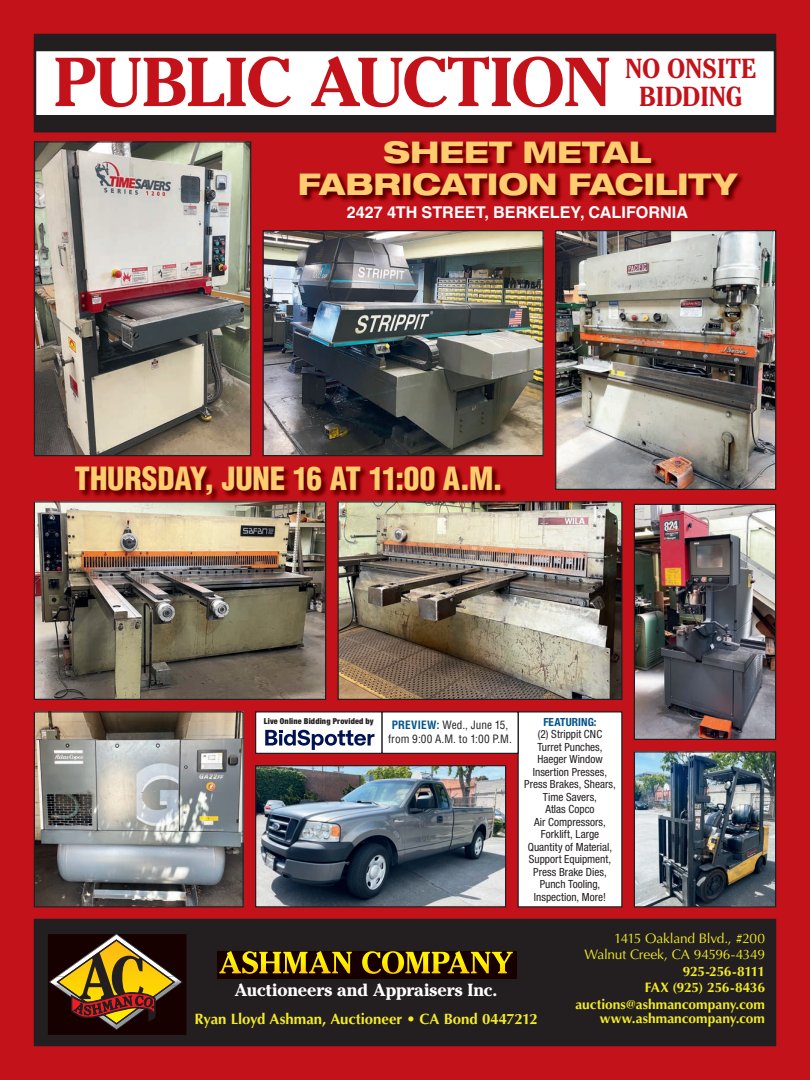
<style>
.page{position:relative;width:810px;height:1080px;background:#c4121a}
.page>*{position:absolute;margin:0;border:0;box-sizing:border-box;transform-origin:0 0}
.t1{font:700 68.75px "Cheltenham";letter-spacing:-.02em;color:#c4121a}
.t2{font:900 condensed 31.25px "Helvetica";letter-spacing:-.005em;color:#fecd70}
.t3{font:800 expanded 30px/32.5px "Helvetica Neue LT Std";letter-spacing:-.01em;color:#fecd70;text-align:center}
.t4{font:700 condensed 27.5px/27.5px "Cheltenham";letter-spacing:-.005em;color:#c4121a;text-align:center}
.t5{font:700 17.5px "Cheltenham";letter-spacing:-.005em;color:#fff}
.t6{font:700 16.25px "Helvetica";color:#fff}
.t7{font:700 15px "Optima";letter-spacing:-.005em;color:#f3ec24}
.t8{font:700 13.75px/13.8px "Optima";color:#f3ec24;text-align:right}
.t9{font:13.75px/16.2px "Optima";letter-spacing:-.02em;color:#f3ec24;text-align:right}
.t10{font:700 13.75px/16.2px "Optima";letter-spacing:-.02em;color:#f3ec24;text-align:right}
.t11{font:condensed 11.25px/12.5px "Helvetica Neue LT Std";color:#231f20;text-align:center}
.t12{font:condensed 11.25px/13.8px "Helvetica";letter-spacing:.005em;color:#231f20;text-align:center}
.t13{font:700 condensed 11.25px "Helvetica Neue LT Std";letter-spacing:.005em;color:#045389}
.t14{font:900 condensed 8.12px "Helvetica Neue LT Std";letter-spacing:.02em;color:#231f20}
.s1{font-weight:700;color:#045389}
</style>
<div class="page">
<div style="left:35px;top:920px;width:740px;height:125px;background:#231f20"></div>
<div style="left:34px;top:919px;width:742px;height:127px;border:2px solid #231f20"></div>
<img style="left:49px;top:976px;width:133px;height:10px">
<img style="left:55px;top:986px;width:122px;height:44px">
<svg style="left:56px;top:934px;width:120px;height:91px"></svg>
<svg style="left:219px;top:951px;width:294px;height:23px;background:#725b00"></svg>
<img style="left:301px;top:141px;width:442px;height:61px">
<img style="left:76px;top:467px;width:431px;height:36px">
<div style="left:35px;top:35px;width:740px;height:96px;background:#231f20"></div>
<div style="left:34px;top:34px;width:742px;height:98px;border:2px solid #231f20"></div>
<div style="left:35px;top:50px;width:740px;height:66px;background:#fff"></div>
<div style="left:34px;top:49px;width:742px;height:69px;border:2px solid #231f20"></div>
<img style="left:36px;top:143px;width:213px;height:311px">
<div style="left:34px;top:141px;width:217px;height:315px;border:1px solid #231f20"></div>
<img style="left:636px;top:753px;width:138px;height:153px">
<div style="left:634px;top:751px;width:142px;height:157px;border:1px solid #231f20"></div>
<img style="left:36px;top:503px;width:288px;height:195px">
<div style="left:34px;top:501px;width:292px;height:199px;border:1px solid #231f20"></div>
<img style="left:265px;top:232px;width:277px;height:222px">
<div style="left:263px;top:230px;width:281px;height:226px;border:1px solid #231f20"></div>
<img style="left:340px;top:503px;width:280px;height:195px">
<div style="left:338px;top:501px;width:284px;height:199px;border:1px solid #231f20"></div>
<img style="left:636px;top:506px;width:138px;height:232px">
<div style="left:634px;top:504px;width:142px;height:236px;border:1px solid #231f20"></div>
<img style="left:557px;top:232px;width:217px;height:256px">
<div style="left:555px;top:230px;width:221px;height:260px;border:1px solid #231f20"></div>
<img style="left:257px;top:767px;width:247px;height:139px">
<div style="left:255px;top:765px;width:251px;height:143px;border:1px solid #231f20"></div>
<img style="left:36px;top:713px;width:206px;height:193px">
<div style="left:34px;top:711px;width:210px;height:197px;border:1px solid #231f20"></div>
<div style="left:518px;top:712px;width:104px;height:195px;background:#fff"></div>
<div style="left:518px;top:711px;width:104px;height:197px;border:1px solid #231f20"></div>
<div style="left:382px;top:712px;width:136px;height:41px;background:#fff"></div>
<div style="left:381px;top:711px;width:138px;height:43px;border:1px solid #231f20"></div>
<div style="left:256px;top:712px;width:126px;height:41px;background:#fff"></div>
<svg style="left:265px;top:730px;width:110px;height:20px"></svg>
<div style="left:255px;top:711px;width:127px;height:43px;border:1px solid #231f20"></div>
<h1 class="t1" style="left:53px;top:42px;width:559px">PUBLIC AUCTION</h1>
<h3 class="t4" style="left:625px;top:55px;width:133px">NO ONSITE<br>BIDDING</h3>
<h3 class="t3" style="left:298px;top:136px;width:441px">SHEET METAL<br>FABRICATION FACILITY</h3>
<h3 class="t6" style="left:347px;top:206px;width:343px">2427 4TH STREET, BERKELEY, CALIFORNIA</h3>
<h2 class="t2" style="left:75px;top:466px;width:430px">THURSDAY, JUNE 16 AT 11:00 A.M.</h2>
<p class="t14" style="left:264px;top:718px;width:111px">Live Online Bidding Provided by</p>
<p class="t12" style="left:388px;top:719px;width:125px"><span class="s1">PREVIEW:</span> Wed., June 15, from 9:00 A.M. to 1:00 P.M.</p>
<p class="t13" style="left:543px;top:717px;width:55px">FEATURING:</p>
<p class="t11" style="left:524px;top:729px;width:93px">(2) Strippit CNC<br>Turret Punches,<br>Haeger Window<br>Insertion Presses,<br>Press Brakes, Shears,<br>Time Savers,<br>Atlas Copco<br>Air Compressors,<br>Forklift, Large<br>Quantity of Material,<br>Support Equipment,<br>Press Brake Dies,<br>Punch Tooling,<br>Inspection, More!</p>
<h3 class="t5" style="left:235px;top:980px;width:264px">Auctioneers and Appraisers Inc.</h3>
<h3 class="t7" style="left:194px;top:1010px;width:345px">Ryan Lloyd Ashman, Auctioneer • CA Bond 0447212</h3>
<p class="t9" style="left:584px;top:930px;width:182px">1415 Oakland Blvd., #200<br>Walnut Creek, CA 94596-4349</p>
<p class="t10" style="left:645px;top:963px;width:122px">925-256-8111<br>FAX (925) 256-8436</p>
<p class="t8" style="left:576px;top:998px;width:191px">auctions@ashmancompany.com www.ashmancompany.com</p>
</div>
